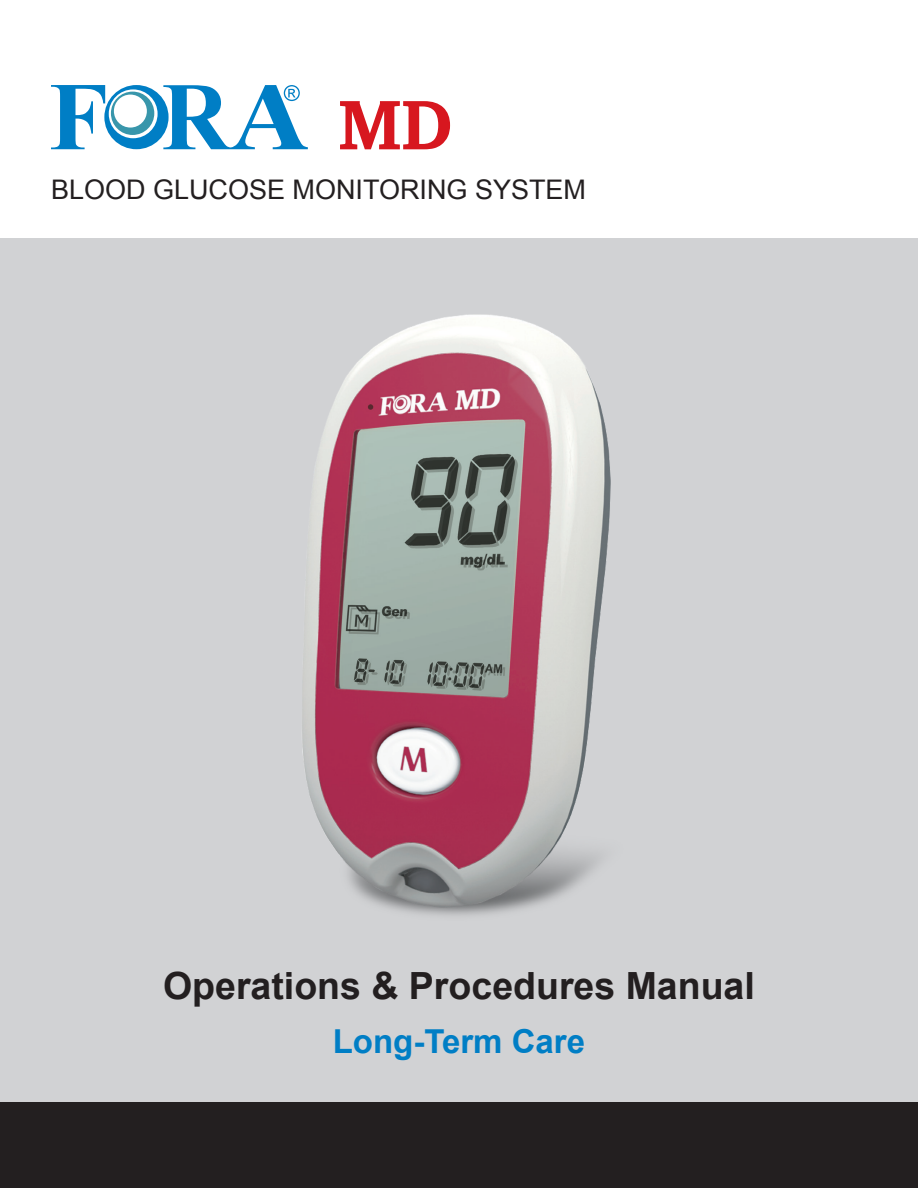
<style>
.page{position:relative;width:918px;height:1188px;background:#fff}
.page>*{position:absolute;margin:0;border:0;box-sizing:border-box;transform-origin:0 0}
.t1{font:700 37.5px "Arial";color:#231f20}
.t2{font:700 33px "Arial";color:#007ec5}
.t3{font:27px "Arial";color:#231f20}
</style>
<div class="page">
<div style="left:0;top:238px;width:918px;height:893px;background:#d1d2d4"></div>
<div style="left:0;top:1103px;width:918px;height:85px;background:#231f20"></div>
<img style="left:302px;top:314px;width:309px;height:602px">
<svg style="left:51px;top:85px;width:257px;height:64px"></svg>
<svg style="left:340px;top:101px;width:110px;height:48px"></svg>
<p class="t3" style="left:51px;top:172px;width:537px">BLOOD GLUCOSE MONITORING SYSTEM</p>
<p class="t1" style="left:163px;top:961px;width:593px">Operations &amp; Procedures Manual</p>
<p class="t2" style="left:333px;top:1019px;width:254px">Long-Term Care</p>
</div>
